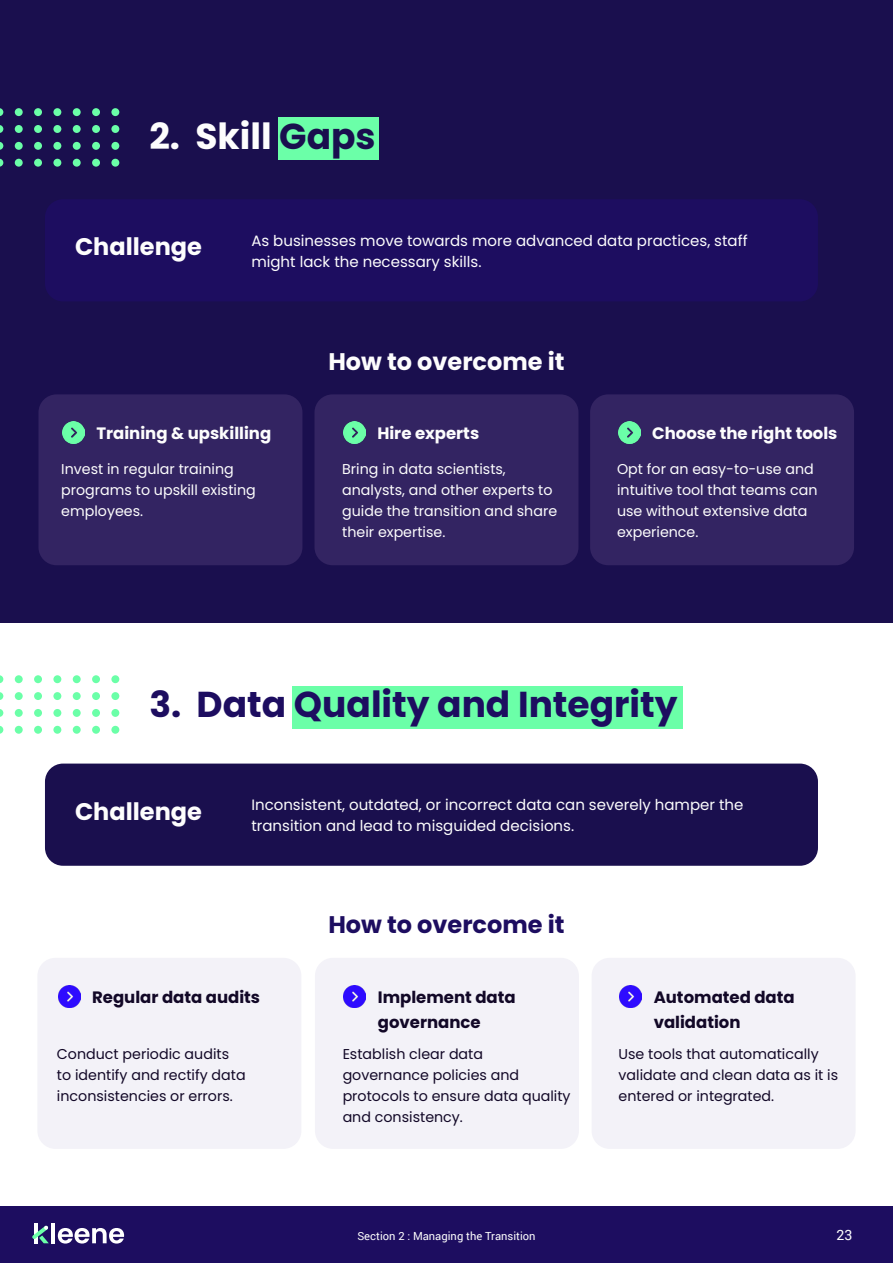
<style>
.page{position:relative;width:893px;height:1263px;background:#fff}
.page>*{position:absolute;margin:0;border:0;box-sizing:border-box;transform-origin:0 0}
.t1{font:700 36px "Poppins";color:#1d0d60}
.t2{font:700 36px "Poppins";color:#fdfdfd}
.t3{font:700 24px "Poppins";color:#fdfdfd}
.t4{font:700 24px "Poppins";color:#1d0d60}
.t5{font:700 16.5px/25.5px "Poppins";color:#120827}
.t6{font:700 16.5px "Poppins";color:#fdfdfd}
.t7{font:15px/21px "Poppins";color:#fdfdfd}
.t8{font:14.25px/21px "Poppins";color:#fdfdfd}
.t9{font:14.25px/21px "Poppins";color:#120827}
.t10{font:14.25px "Roboto";color:#fdfdfd}
.t11{font:11.25px "Roboto";color:#fdfdfd}
.s1{color:#1a0f4e}
</style>
<div class="page">
<div style="left:0;top:1206px;width:893px;height:57px;background:#1d0d60"></div>
<hr style="left:51px;top:1223px;width:4px;height:20px;background:#fff">
<hr style="left:34px;top:1223px;width:4px;height:20px;background:#fff">
<svg style="left:58px;top:1228px;width:66px;height:15px"></svg>
<svg style="left:32px;top:1225px;width:17px;height:18px"></svg>
<div style="left:0;top:0;width:893px;height:622px;background:#1a0f4e"></div>
<div style="left:38px;top:394px;width:264px;height:171px;background:#332462;border-radius:18px"></div>
<img style="left:62px;top:422px;width:22px;height:22px">
<div style="left:314px;top:394px;width:264px;height:171px;background:#332462;border-radius:18px"></div>
<img style="left:343px;top:422px;width:22px;height:22px">
<div style="left:590px;top:394px;width:264px;height:171px;background:#332462;border-radius:18px"></div>
<img style="left:618px;top:422px;width:22px;height:22px">
<div style="left:37px;top:958px;width:264px;height:191px;background:#f3f2f8;border-radius:18px"></div>
<img style="left:58px;top:985px;width:22px;height:22px">
<div style="left:315px;top:958px;width:264px;height:191px;background:#f3f2f8;border-radius:18px"></div>
<img style="left:344px;top:985px;width:22px;height:22px">
<div style="left:592px;top:958px;width:264px;height:191px;background:#f3f2f8;border-radius:18px"></div>
<img style="left:620px;top:985px;width:22px;height:22px">
<div style="left:292px;top:686px;width:390px;height:42px;background:#6bffa8"></div>
<div style="left:278px;top:117px;width:101px;height:42px;background:#6bffa8"></div>
<div style="left:45px;top:763px;width:773px;height:103px;background:#1a0f4e;border-radius:18px"></div>
<div style="left:45px;top:199px;width:773px;height:102px;background:#1d0d60;border-radius:18px"></div>
<svg style="left:0;top:108px;width:3px;height:8px"></svg>
<div style="left:15px;top:108px;width:8px;height:8px;background:#6bffa8;border-radius:50%"></div>
<div style="left:34px;top:108px;width:8px;height:8px;background:#6bffa8;border-radius:50%"></div>
<div style="left:53px;top:108px;width:8px;height:8px;background:#6bffa8;border-radius:50%"></div>
<div style="left:73px;top:108px;width:8px;height:8px;background:#6bffa8;border-radius:50%"></div>
<div style="left:92px;top:108px;width:8px;height:8px;background:#6bffa8;border-radius:50%"></div>
<div style="left:111px;top:108px;width:8px;height:8px;background:#6bffa8;border-radius:50%"></div>
<svg style="left:0;top:125px;width:3px;height:8px"></svg>
<div style="left:15px;top:125px;width:8px;height:8px;background:#6bffa8;border-radius:50%"></div>
<div style="left:34px;top:125px;width:8px;height:8px;background:#6bffa8;border-radius:50%"></div>
<div style="left:53px;top:125px;width:8px;height:8px;background:#6bffa8;border-radius:50%"></div>
<div style="left:73px;top:125px;width:8px;height:8px;background:#6bffa8;border-radius:50%"></div>
<div style="left:92px;top:125px;width:8px;height:8px;background:#6bffa8;border-radius:50%"></div>
<div style="left:111px;top:125px;width:8px;height:8px;background:#6bffa8;border-radius:50%"></div>
<svg style="left:0;top:142px;width:3px;height:8px"></svg>
<div style="left:15px;top:142px;width:8px;height:8px;background:#6bffa8;border-radius:50%"></div>
<div style="left:34px;top:142px;width:8px;height:8px;background:#6bffa8;border-radius:50%"></div>
<div style="left:53px;top:142px;width:8px;height:8px;background:#6bffa8;border-radius:50%"></div>
<div style="left:73px;top:142px;width:8px;height:8px;background:#6bffa8;border-radius:50%"></div>
<div style="left:92px;top:142px;width:8px;height:8px;background:#6bffa8;border-radius:50%"></div>
<div style="left:111px;top:142px;width:8px;height:8px;background:#6bffa8;border-radius:50%"></div>
<svg style="left:0;top:159px;width:3px;height:8px"></svg>
<div style="left:15px;top:159px;width:8px;height:8px;background:#6bffa8;border-radius:50%"></div>
<div style="left:34px;top:159px;width:8px;height:8px;background:#6bffa8;border-radius:50%"></div>
<div style="left:53px;top:159px;width:8px;height:8px;background:#6bffa8;border-radius:50%"></div>
<div style="left:73px;top:159px;width:8px;height:8px;background:#6bffa8;border-radius:50%"></div>
<div style="left:92px;top:159px;width:8px;height:8px;background:#6bffa8;border-radius:50%"></div>
<div style="left:111px;top:159px;width:8px;height:8px;background:#6bffa8;border-radius:50%"></div>
<svg style="left:0;top:675px;width:3px;height:8px"></svg>
<div style="left:15px;top:675px;width:8px;height:8px;background:#6bffa8;border-radius:50%"></div>
<div style="left:34px;top:675px;width:8px;height:8px;background:#6bffa8;border-radius:50%"></div>
<div style="left:53px;top:675px;width:8px;height:8px;background:#6bffa8;border-radius:50%"></div>
<div style="left:73px;top:675px;width:8px;height:8px;background:#6bffa8;border-radius:50%"></div>
<div style="left:92px;top:675px;width:8px;height:8px;background:#6bffa8;border-radius:50%"></div>
<div style="left:111px;top:675px;width:8px;height:8px;background:#6bffa8;border-radius:50%"></div>
<svg style="left:0;top:692px;width:3px;height:8px"></svg>
<div style="left:15px;top:692px;width:8px;height:8px;background:#6bffa8;border-radius:50%"></div>
<div style="left:34px;top:692px;width:8px;height:8px;background:#6bffa8;border-radius:50%"></div>
<div style="left:53px;top:692px;width:8px;height:8px;background:#6bffa8;border-radius:50%"></div>
<div style="left:73px;top:692px;width:8px;height:8px;background:#6bffa8;border-radius:50%"></div>
<div style="left:92px;top:692px;width:8px;height:8px;background:#6bffa8;border-radius:50%"></div>
<div style="left:111px;top:692px;width:8px;height:8px;background:#6bffa8;border-radius:50%"></div>
<svg style="left:0;top:709px;width:3px;height:8px"></svg>
<div style="left:15px;top:709px;width:8px;height:8px;background:#6bffa8;border-radius:50%"></div>
<div style="left:34px;top:709px;width:8px;height:8px;background:#6bffa8;border-radius:50%"></div>
<div style="left:53px;top:709px;width:8px;height:8px;background:#6bffa8;border-radius:50%"></div>
<div style="left:73px;top:709px;width:8px;height:8px;background:#6bffa8;border-radius:50%"></div>
<div style="left:92px;top:709px;width:8px;height:8px;background:#6bffa8;border-radius:50%"></div>
<div style="left:111px;top:709px;width:8px;height:8px;background:#6bffa8;border-radius:50%"></div>
<svg style="left:0;top:726px;width:3px;height:8px"></svg>
<div style="left:15px;top:726px;width:8px;height:8px;background:#6bffa8;border-radius:50%"></div>
<div style="left:34px;top:726px;width:8px;height:8px;background:#6bffa8;border-radius:50%"></div>
<div style="left:53px;top:726px;width:8px;height:8px;background:#6bffa8;border-radius:50%"></div>
<div style="left:73px;top:726px;width:8px;height:8px;background:#6bffa8;border-radius:50%"></div>
<div style="left:92px;top:726px;width:8px;height:8px;background:#6bffa8;border-radius:50%"></div>
<div style="left:111px;top:726px;width:8px;height:8px;background:#6bffa8;border-radius:50%"></div>
<h1 class="t2" style="left:149px;top:116px;width:228px">2. Skill <span class="s1">Gaps</span></h1>
<h2 class="t3" style="left:75px;top:233px;width:128px">Challenge</h2>
<p class="t7" style="left:251px;top:230px;width:498px">As businesses move towards more advanced data practices, staff might lack the necessary skills.</p>
<h2 class="t3" style="left:328px;top:347px;width:238px">How to overcome it</h2>
<p class="t6" style="left:96px;top:424px;width:176px">Training &amp; upskilling</p>
<p class="t8" style="left:61px;top:459px;width:196px">Invest in regular training programs to upskill existing employees.</p>
<p class="t6" style="left:377px;top:424px;width:103px">Hire experts</p>
<p class="t8" style="left:342px;top:459px;width:216px">Bring in data scientists, analysts, and other experts to guide the transition and share their expertise.</p>
<p class="t6" style="left:652px;top:424px;width:187px">Choose the right tools</p>
<p class="t8" style="left:617px;top:459px;width:202px">Opt for an easy-to-use and intuitive tool that teams can use without extensive data experience.</p>
<h1 class="t1" style="left:149px;top:684px;width:530px">3. Data Quality and Integrity</h1>
<h2 class="t3" style="left:75px;top:797px;width:128px">Challenge</h2>
<p class="t7" style="left:251px;top:795px;width:494px">Inconsistent, outdated, or incorrect data can severely hamper the transition and lead to misguided decisions.</p>
<h2 class="t4" style="left:328px;top:911px;width:238px">How to overcome it</h2>
<p class="t5" style="left:92px;top:984px;width:169px">Regular data audits</p>
<p class="t9" style="left:57px;top:1043px;width:190px">Conduct periodic audits to identify and rectify data inconsistencies or errors.</p>
<p class="t5" style="left:378px;top:984px;width:139px">Implement data governance</p>
<p class="t9" style="left:343px;top:1043px;width:229px">Establish clear data governance policies and protocols to ensure data quality and consistency.</p>
<p class="t11" style="left:357px;top:1228px;width:180px">Section 2 : Managing the Transition</p>
<p class="t5" style="left:654px;top:984px;width:143px">Automated data validation</p>
<p class="t9" style="left:619px;top:1043px;width:221px">Use tools that automatically validate and clean data as it is entered or integrated.</p>
<p class="t10" style="left:836px;top:1225px;width:17px">23</p>
</div>
